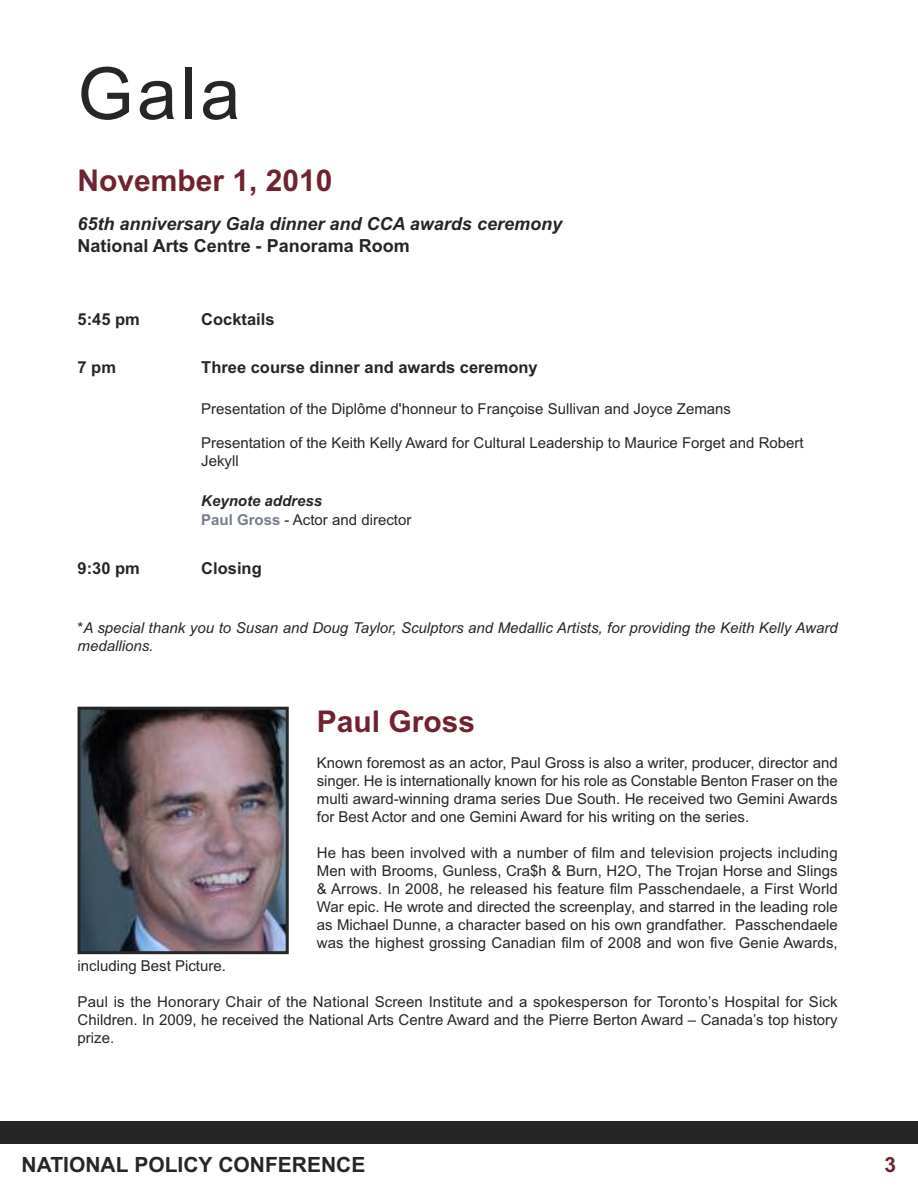
<style>
.page{position:relative;width:918px;height:1188px;background:#fff}
.page>*{position:absolute;margin:0;border:0;box-sizing:border-box;transform-origin:0 0}
.t1{font:72px "Arial";color:#272627}
.t2{font:700 30px "Arial";color:#71222e}
.t3{font:700 21px "Arial";color:#272627}
.t4{font:700 21px "Arial";color:#71222e}
.t5{font:italic 700 18px "Arial";color:#272627}
.t6{font:700 18px "Arial";color:#272627}
.t7{font:700 16.5px "Arial";color:#272627}
.t8{font:15px/18px "Arial";color:#272627;text-align:justify}
.t9{font:italic 15px/18px "Arial";color:#272627}
.s1{font-weight:700;font-style:italic}
.s2{font-weight:700;color:#757d8a}
</style>
<div class="page">
<img style="left:82px;top:711px;width:203px;height:239px">
<div style="left:78px;top:707px;width:211px;height:247px;border:3px solid #272627"></div>
<div style="left:0;top:1122px;width:918px;height:22px;background:#272627"></div>
<h1 class="t1" style="left:78px;top:52px;width:164px">Gala</h1>
<h2 class="t2" style="left:78px;top:163px;width:257px">November 1, 2010</h2>
<p class="t5" style="left:78px;top:214px;width:486px">65th anniversary Gala dinner and CCA awards ceremony</p>
<p class="t6" style="left:78px;top:235px;width:334px">National Arts Centre - Panorama Room</p>
<p class="t7" style="left:78px;top:309px;width:64px">5:45 pm</p>
<p class="t7" style="left:201px;top:309px;width:75px">Cocktails</p>
<p class="t7" style="left:78px;top:357px;width:40px">7 pm</p>
<p class="t7" style="left:201px;top:357px;width:338px">Three course dinner and awards ceremony</p>
<p class="t8" style="left:201px;top:400px;width:531px">Presentation of the Diplôme d'honneur to Françoise Sullivan and Joyce Zemans</p>
<p class="t8" style="left:201px;top:433px;width:604px">Presentation of the Keith Kelly Award for Cultural Leadership to Maurice Forget and Robert<br>Jekyll</p>
<p class="t8" style="left:201px;top:491px;width:212px;line-height:19.5px"><span class="s1">Keynote address<br></span><span class="s2">Paul Gross</span> - Actor and director</p>
<p class="t7" style="left:201px;top:559px;width:62px">Closing</p>
<p class="t7" style="left:78px;top:559px;width:64px">9:30 pm</p>
<p class="t9" style="left:78px;top:619px;width:762px">*A special thank you to Susan and Doug Taylor, Sculptors and Medallic Artists, for providing the Keith Kelly Award medallions.</p>
<h2 class="t2" style="left:317px;top:704px;width:160px">Paul Gross</h2>
<p class="t8" style="left:317px;top:754px;width:522px">Known foremost as an actor, Paul Gross is also a writer, producer, director and singer. He is internationally known for his role as Constable Benton Fraser on the multi award-winning drama series Due South. He received two Gemini Awards for Best Actor and one Gemini Award for his writing on the series.</p>
<p class="t8" style="left:317px;top:844px;width:522px">He has been involved with a number of film and television projects including Men with Brooms, Gunless, Cra$h &amp; Burn, H2O, The Trojan Horse and Slings &amp; Arrows. In 2008, he released his feature film Passchendaele, a First World War epic. He wrote and directed the screenplay, and starred in the leading role as Michael Dunne, a character based on his own grandfather. Passchendaele was the highest grossing Canadian film of 2008 and won five Genie Awards,</p>
<p class="t8" style="left:78px;top:957px;width:150px">including Best Picture.</p>
<p class="t8" style="left:78px;top:993px;width:762px">Paul is the Honorary Chair of the National Screen Institute and a spokesperson for Toronto’s Hospital for Sick Children. In 2009, he received the National Arts Centre Award and the Pierre Berton Award – Canada’s top history prize.</p>
<h3 class="t3" style="left:22px;top:1152px;width:345px">NATIONAL POLICY CONFERENCE</h3>
<h3 class="t4" style="left:885px;top:1152px;width:13px">3</h3>
</div>
